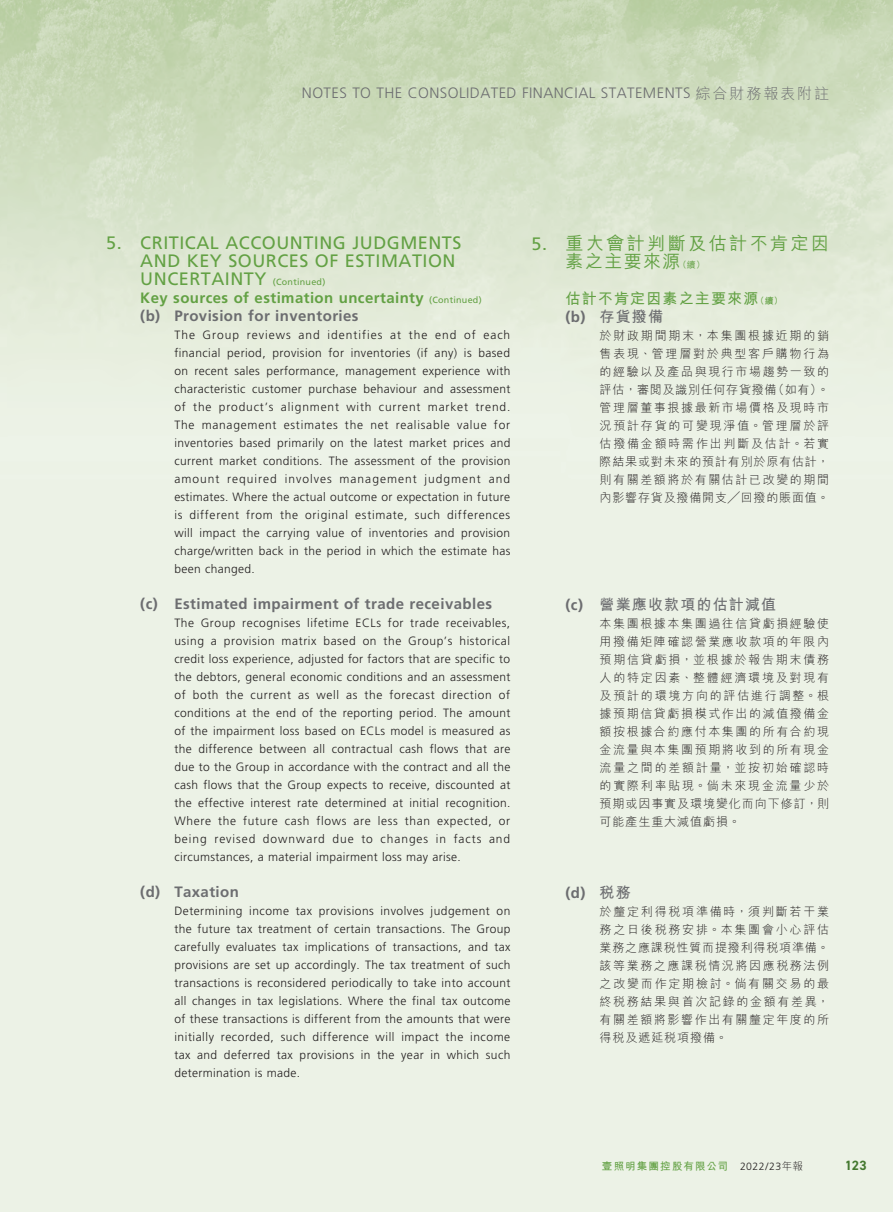
<style>
.page{position:relative;width:893px;height:1212px;background:#fff}
.page>*{position:absolute;margin:0;border:0;box-sizing:border-box;transform-origin:0 0}
.t1{font:18px/18px "Frutiger LT Std";letter-spacing:.03em;color:#63a144}
.t2{font:500 18px/18px "M Hei HK";letter-spacing:.135em;color:#63a144}
.t3{font:700 15px/18px "Frutiger LT Std";letter-spacing:.03em;color:#63a144}
.t4{font:700 15px "Frutiger LT Std";letter-spacing:.03em;color:#6c6d70}
.t5{font:300 15px "Frutiger LT Std";letter-spacing:.03em;color:#6c6d70}
.t6{font:700 15px/18px "M Hei HK";letter-spacing:.08em;color:#63a144}
.t7{font:700 15px "M Hei HK";letter-spacing:.08em;color:#6c6d70}
.t8{font:700 13.5px "DIN2014";color:#457930}
.t9{font:300 12px/18px "Frutiger LT Std";letter-spacing:.03em;color:#231f20;text-align:justify}
.t10{font:300 12px/18px "M Hei HK";letter-spacing:.135em;color:#231f20;text-align:justify}
.t11{font:700 10.5px "M Hei HK";letter-spacing:.105em;color:#63a144}
.s1{font-family:"M Hei HK"}
.s2{font-size:9px}
.s3{font-weight:400;font-size:9px}
.s4{color:#6c6d70}
.s5{font-family:"Frutiger LT Std";font-weight:400}
.s6{font-family:"Frutiger LT Std";color:#6c6d70}
.s7{font-family:"Frutiger LT Std"}
.s8{font-family:"Frutiger LT Std";font-weight:300;color:#231f20}
.s9{font-weight:300;color:#231f20}
</style>
<div class="page">
<p class="t5" style="left:302px;top:85px;width:529px">NOTES TO THE CONSOLIDATED FINANCIAL STATEMENTS <span class="s1">綜合財務報表附註</span></p>
<h1 class="t1" style="left:140px;top:234px;width:323px;text-indent:-34px">5. CRITICAL ACCOUNTING JUDGMENTS<br>AND KEY SOURCES OF ESTIMATION<br>UNCERTAINTY <span class="s2">(Continued)</span></h1>
<p class="t3" style="left:140px;top:289px;width:343px">Key sources of estimation uncertainty <span class="s3">(Continued) </span><span class="s4">(b) Provision for inventories</span></p>
<p class="t9" style="left:174px;top:326px;width:338px">The Group reviews and identifies at the end of each financial period, provision for inventories (if any) is based on recent sales performance, management experience with characteristic customer purchase behaviour and assessment of the product’s alignment with current market trend.<br>The management estimates the net realisable value for inventories based primarily on the latest market prices and current market conditions. The assessment of the provision amount required involves management judgment and estimates. Where the actual outcome or expectation in future is different from the original estimate, such differences will impact the carrying value of inventories and provision charge/written back in the period in which the estimate has been changed.</p>
<p class="t4" style="left:140px;top:595px;width:353px">(c) Estimated impairment of trade receivables</p>
<p class="t9" style="left:174px;top:614px;width:338px">The Group recognises lifetime ECLs for trade receivables, using a provision matrix based on the Group’s historical credit loss experience, adjusted for factors that are specific to the debtors, general economic conditions and an assessment of both the current as well as the forecast direction of conditions at the end of the reporting period. The amount of the impairment loss based on ECLs model is measured as the difference between all contractual cash flows that are due to the Group in accordance with the contract and all the cash flows that the Group expects to receive, discounted at the effective interest rate determined at initial recognition.<br>Where the future cash flows are less than expected, or being revised downward due to changes in facts and circumstances, a material impairment loss may arise.</p>
<p class="t4" style="left:140px;top:883px;width:100px">(d) Taxation</p>
<p class="t9" style="left:174px;top:902px;width:338px">Determining income tax provisions involves judgement on the future tax treatment of certain transactions. The Group carefully evaluates tax implications of transactions, and tax provisions are set up accordingly. The tax treatment of such transactions is reconsidered periodically to take into account all changes in tax legislations. Where the final tax outcome of these transactions is different from the amounts that were initially recorded, such difference will impact the income tax and deferred tax provisions in the year in which such determination is made.</p>
<h1 class="t2" style="left:566px;top:233px;width:265px;text-indent:-34px"><span class="s5">5.</span> 重大會計判斷及估計不肯定因素之主要來源<span class="s2">（續）</span></h1>
<p class="t6" style="left:566px;top:288px;width:219px">估計不肯定因素之主要來源<span class="s2">（續）</span><span class="s6">(b)</span> <span class="s4">存貨撥備</span></p>
<p class="t10" style="left:600px;top:326px;width:231px">於財政期間期末，本集團根據近期的銷售表現、管理層對於典型客戶購物行為的經驗以及產品與現行市場趨勢一致的評估，審閱及識別任何存貨撥備（如有）。管理層董事拫據最新市場價格及現時市況預計存貨的可變現淨值。管理層於評估撥備金額時需作出判斷及估計。若實際結果或對未來的預計有別於原有估計，則有關差額將於有關估計已改變的期間內影響存貨及撥備開支╱回撥的賬面值。</p>
<p class="t7" style="left:566px;top:594px;width:212px"><span class="s7">(c)</span> 營業應收款項的估計減值</p>
<p class="t10" style="left:600px;top:614px;width:231px">本集團根據本集團過往信貸虧損經驗使用撥備矩陣確認營業應收款項的年限內預期信貸虧損，並根據於報告期末債務人的特定因素、整體經濟環境及對現有及預計的環境方向的評估進行調整。根據預期信貸虧損模式作出的減值撥備金額按根據合約應付本集團的所有合約現金流量與本集團預期將收到的所有現金流量之間的差額計量，並按初始確認時的實際利率貼現。倘未來現金流量少於預期或因事實及環境變化而向下修訂，則可能產生重大減值虧損。</p>
<p class="t4" style="left:566px;top:884px;width:67px">(d) <span class="s1">稅務</span></p>
<p class="t10" style="left:600px;top:902px;width:231px">於釐定利得稅項準備時，須判斷若干業務之日後稅務安排。本集團會小心評估業務之應課稅性質而提撥利得稅項準備。該等業務之應課稅情況將因應稅務法例之改變而作定期檢討。倘有關交易的最終稅務結果與首次記錄的金額有差異，有關差額將影響作出有關釐定年度的所得稅及遞延稅項撥備。</p>
<p class="t11" style="left:602px;top:1158px;width:203px">壹照明集團控股有限公司 <span class="s8">2022/23</span><span class="s9">年報</span></p>
<p class="t8" style="left:845px;top:1156px;width:23px">123</p>
</div>
